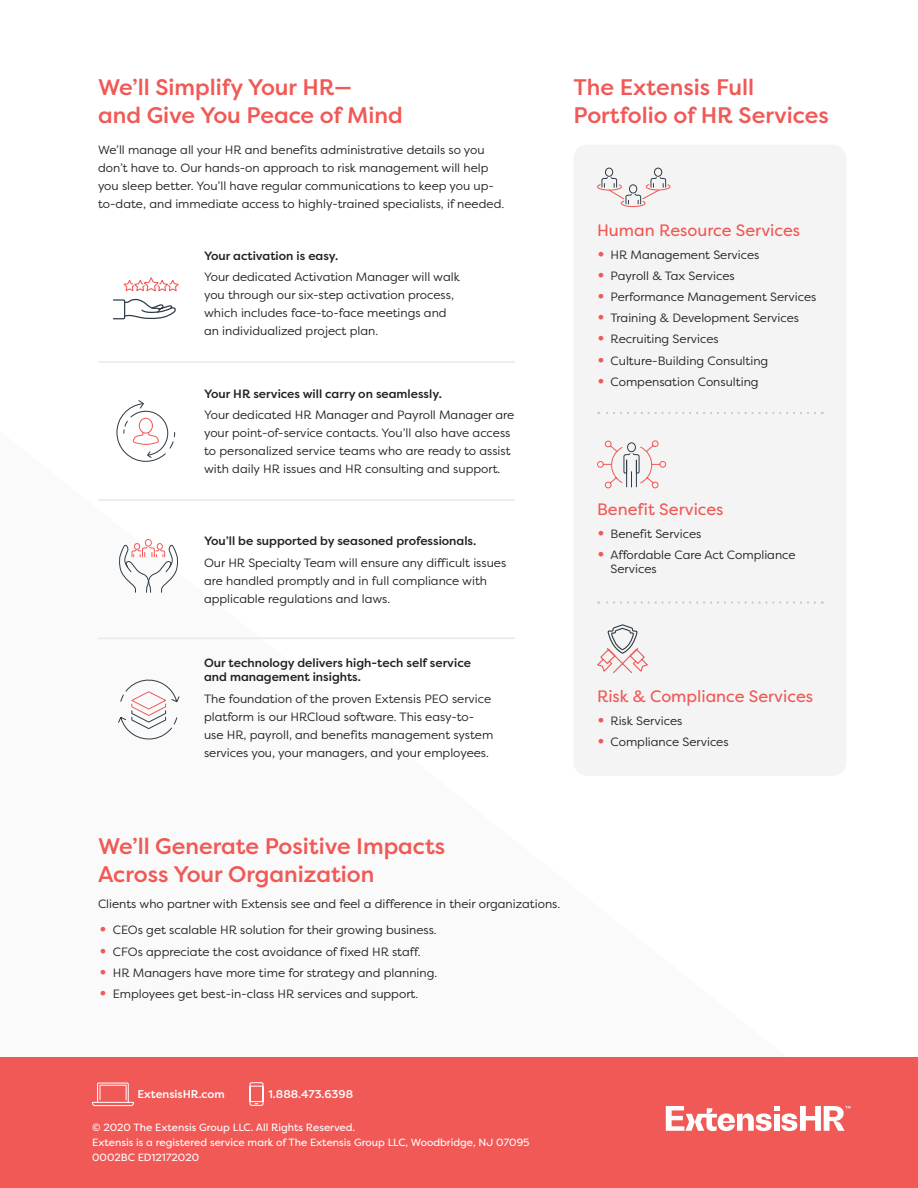
<style>
.page{position:relative;width:918px;height:1188px;background:#fff}
.page>*{position:absolute;margin:0;border:0;box-sizing:border-box;transform-origin:0 0}
.Sub_Headers_1{font:500 22.5px/28.5px "Filson Pro";color:#f05956}
.Sub_Headers_2{font:16.5px "Filson Pro";color:#f05956}
.Body_Copy{font:12px/18px "Filson Pro";color:#231f20}
.Sub_Header_3{font:500 12px/14.4px "Filson Pro";color:#231f20}
.Contact{font:500 11.25px "Filson Pro";color:#fff}
.Copyrights{font:10.5px "Filson Pro";color:#fff}
.s1{font-size:19.5px;color:#f05956}
</style>
<div class="page">
<div style="left:0;top:1057px;width:918px;height:131px;background:#f05956"></div>
<svg style="left:92px;top:1082px;width:42px;height:24px"></svg>
<svg style="left:249px;top:1082px;width:15px;height:24px"></svg>
<svg style="left:666px;top:1106px;width:184px;height:25px"></svg>
<div style="left:573px;top:145px;width:273px;height:631px;background:#f4f4f4;border-radius:14px"></div>
<hr style="left:98px;top:361px;width:417px;height:2px;background:#e9e9e9">
<svg style="left:113px;top:277px;width:66px;height:43px"></svg>
<hr style="left:98px;top:499px;width:417px;height:2px;background:#e9e9e9">
<hr style="left:98px;top:638px;width:417px;height:1px;background:#e9e9e9">
<svg style="left:598px;top:412px;width:217px;height:2px"></svg>
<div style="left:605px;top:168px;width:8px;height:9px;border:1px solid #2f3c47;border-radius:50%"></div>
<div style="left:654px;top:168px;width:8px;height:9px;border:1px solid #2f3c47;border-radius:50%"></div>
<svg style="left:597px;top:177px;width:74px;height:30px"></svg>
<svg style="left:598px;top:601px;width:217px;height:3px"></svg>
<svg style="left:597px;top:624px;width:51px;height:49px"></svg>
<svg style="left:597px;top:440px;width:70px;height:49px"></svg>
<svg style="left:116px;top:400px;width:59px;height:62px"></svg>
<div style="left:145px;top:539px;width:7px;height:8px;border:1px solid #f05957;border-radius:50%"></div>
<div style="left:134px;top:543px;width:6px;height:7px;border:1px solid #f05957;border-radius:50%"></div>
<div style="left:157px;top:543px;width:6px;height:7px;border:1px solid #f05957;border-radius:50%"></div>
<svg style="left:119px;top:544px;width:59px;height:49px"></svg>
<svg style="left:118px;top:679px;width:62px;height:61px"></svg>
<p class="Sub_Headers_1" style="left:98px;top:72px;width:256px">We’ll Simplify Your HR—</p>
<p class="Sub_Headers_1" style="left:98px;top:101px;width:306px">and Give You Peace of Mind</p>
<p class="Body_Copy" style="left:98px;top:140px;width:408px">We’ll manage all your HR and benefits administrative details so you don’t have to. Our hands-on approach to risk management will help you sleep better. You’ll have regular communications to keep you up&shy;to-date, and immediate access to highly-trained specialists, if needed.</p>
<p class="Sub_Header_3" style="left:204px;top:248px;width:136px">Your activation is easy.</p>
<p class="Body_Copy" style="left:204px;top:268px;width:257px">Your dedicated Activation Manager will walk you through our six-step activation process, which includes face-to-face meetings and an individualized project plan.</p>
<p class="Sub_Header_3" style="left:204px;top:386px;width:239px">Your HR services will carry on seamlessly.</p>
<p class="Body_Copy" style="left:204px;top:406px;width:312px">Your dedicated HR Manager and Payroll Manager are your point-of-service contacts. You’ll also have access to personalized service teams who are ready to assist with daily HR issues and HR consulting and support.</p>
<p class="Sub_Header_3" style="left:204px;top:533px;width:274px">You’ll be supported by seasoned professionals.</p>
<p class="Body_Copy" style="left:204px;top:553px;width:304px">Our HR Specialty Team will ensure any difficult issues are handled promptly and in full compliance with applicable regulations and laws.</p>
<p class="Sub_Header_3" style="left:204px;top:655px;width:268px">Our technology delivers high-tech self service and management insights.</p>
<p class="Body_Copy" style="left:204px;top:689px;width:291px">The foundation of the proven Extensis PEO service platform is our HRCloud software. This easy-to&shy;use HR, payroll, and benefits management system services you, your managers, and your employees.</p>
<p class="Sub_Headers_1" style="left:573px;top:72px;width:257px">The Extensis Full<br>Portfolio of HR Services</p>
<p class="Sub_Headers_2" style="left:597px;top:220px;width:205px">Human Resource Services</p>
<p class="Body_Copy" style="left:597px;top:245px;width:164px"><span class="s1">•</span> HR Management Services</p>
<p class="Body_Copy" style="left:597px;top:266px;width:139px"><span class="s1">•</span> Payroll &amp; Tax Services</p>
<p class="Body_Copy" style="left:597px;top:288px;width:221px"><span class="s1">•</span> Performance Management Services</p>
<p class="Body_Copy" style="left:597px;top:309px;width:204px"><span class="s1">•</span> Training &amp; Development Services</p>
<p class="Body_Copy" style="left:597px;top:330px;width:123px"><span class="s1">•</span> Recruiting Services</p>
<p class="Body_Copy" style="left:597px;top:351px;width:173px"><span class="s1">•</span> Culture-Building Consulting</p>
<p class="Body_Copy" style="left:597px;top:372px;width:163px"><span class="s1">•</span> Compensation Consulting</p>
<p class="Sub_Headers_2" style="left:597px;top:498px;width:128px">Benefit Services</p>
<p class="Body_Copy" style="left:597px;top:524px;width:106px"><span class="s1">•</span> Benefit Services</p>
<p class="Body_Copy" style="left:611px;top:547px;width:187px;line-height:14.4px;text-indent:-14px"><span class="s1">•</span> Affordable Care Act Compliance<br>Services</p>
<p class="Sub_Headers_2" style="left:597px;top:686px;width:218px">Risk &amp; Compliance Services</p>
<p class="Body_Copy" style="left:597px;top:711px;width:87px"><span class="s1">•</span> Risk Services</p>
<p class="Body_Copy" style="left:597px;top:733px;width:133px"><span class="s1">•</span> Compliance Services</p>
<p class="Sub_Headers_1" style="left:98px;top:831px;width:349px">We’ll Generate Positive Impacts<br>Across Your Organization</p>
<p class="Body_Copy" style="left:98px;top:895px;width:464px">Clients who partner with Extensis see and feel a difference in their organizations.</p>
<p class="Body_Copy" style="left:99px;top:921px;width:339px"><span class="s1">•</span> CEOs get scalable HR solution for their growing business.</p>
<p class="Body_Copy" style="left:99px;top:942px;width:323px"><span class="s1">•</span> CFOs appreciate the cost avoidance of fixed HR staff.</p>
<p class="Body_Copy" style="left:99px;top:963px;width:339px"><span class="s1">•</span> HR Managers have more time for strategy and planning.</p>
<p class="Body_Copy" style="left:99px;top:984px;width:320px"><span class="s1">•</span> Employees get best-in-class HR services and support.</p>
<p class="Contact" style="left:138px;top:1087px;width:89px">ExtensisHR.com</p>
<p class="Contact" style="left:268px;top:1087px;width:86px">1.888.473.6398</p>
<p class="Copyrights" style="left:92px;top:1120px;width:265px">© 2020 The Extensis Group LLC. All Rights Reserved.</p>
<p class="Copyrights" style="left:92px;top:1135px;width:439px">Extensis is a registered service mark of The Extensis Group LLC, Woodbridge, NJ 07095</p>
<p class="Copyrights" style="left:92px;top:1150px;width:108px">0002BC ED12172020</p>
</div>
